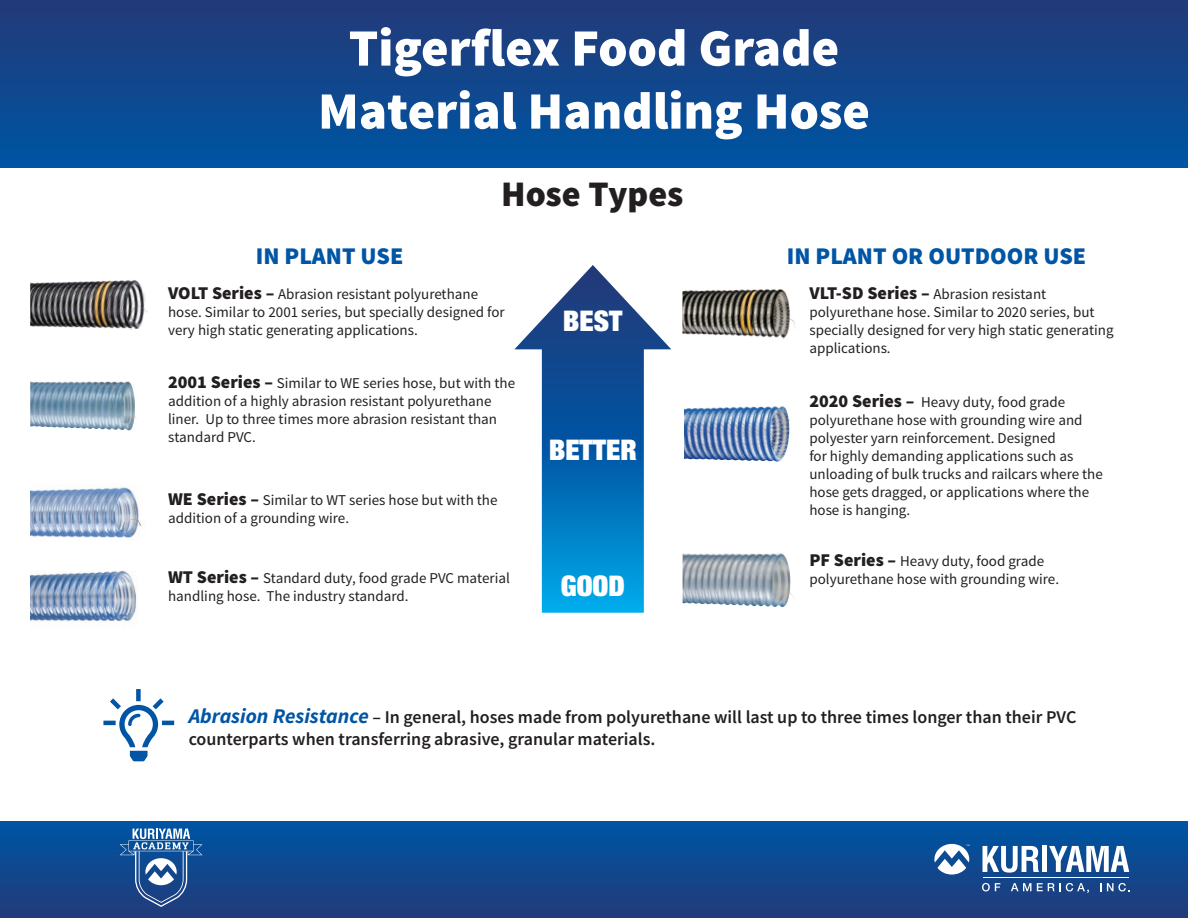
<style>
.page{position:relative;width:1188px;height:918px;background:#fff}
.page>*{position:absolute;margin:0;border:0;box-sizing:border-box;transform-origin:0 0}
.t1{font:900 52.5px/63px "Source Sans Pro";color:#fff;text-align:center}
.t2{font:900 36px "Source Sans Pro";color:#231f20}
.t3{font:900 condensed 28.5px "Helvetica Neue LT Pro";color:#fff}
.t4{font:900 24px "Source Sans Pro";color:#0155a5}
.t5{font:600 18px/21.6px "Source Sans Pro";color:#231f20}
.t6{font:15px/18px "Source Sans Pro";color:#231f20}
.s1{font-weight:900;font-size:18px}
.s2{font-weight:700;font-style:italic;font-size:21px;color:#0155a5}
</style>
<div class="page">
<div style="left:0;top:0;width:1188px;height:167px;background:linear-gradient(to bottom,#243977,#0054a3)"></div>
<div style="left:0;top:822px;width:1188px;height:96px;background:linear-gradient(to bottom,#0055a3,#213b7a)"></div>
<svg style="left:934px;top:844px;width:35px;height:31px"></svg>
<hr style="left:983px;top:877px;width:146px;height:1px;background:#fff">
<svg style="left:983px;top:846px;width:56px;height:27px"></svg>
<div style="left:1042px;top:846px;width:5px;height:26px;background:#fff"></div>
<svg style="left:1049px;top:846px;width:80px;height:26px"></svg>
<svg style="left:982px;top:883px;width:18px;height:8px"></svg>
<svg style="left:1011px;top:883px;width:20px;height:8px"></svg>
<svg style="left:1037px;top:883px;width:52px;height:10px"></svg>
<svg style="left:1100px;top:883px;width:29px;height:8px"></svg>
<svg style="left:120px;top:829px;width:82px;height:78px;background:#416da5"></svg>
<img style="left:30px;top:280px;width:118px;height:50px">
<img style="left:682px;top:289px;width:113px;height:50px">
<img style="left:30px;top:381px;width:106px;height:49px">
<img style="left:30px;top:570px;width:107px;height:52px">
<img style="left:30px;top:487px;width:112px;height:52px">
<img style="left:684px;top:406px;width:106px;height:56px">
<div style="left:542px;top:329px;width:102px;height:284px;background:linear-gradient(to bottom,#0c2e7b,#00a3e8)"></div>
<svg style="left:515px;top:265px;width:156px;height:84px"></svg>
<img style="left:683px;top:553px;width:111px;height:54px">
<div style="left:136px;top:689px;width:5px;height:12px;background:#0155a5"></div>
<svg style="left:105px;top:694px;width:63px;height:67px"></svg>
<svg style="left:103px;top:721px;width:13px;height:4px"></svg>
<hr style="left:162px;top:721px;width:12px;height:4px;background:#0155a5">
<h1 class="t1" style="left:318px;top:19px;width:553px">Tigerflex Food Grade<br>Material Handling Hose</h1>
<p class="t4" style="left:256px;top:241px;width:149px">IN PLANT USE</p>
<p class="t2" style="left:501px;top:171px;width:184px">Hose Types</p>
<p class="t4" style="left:787px;top:241px;width:301px">IN PLANT OR OUTDOOR USE</p>
<p class="t6" style="left:168px;top:285px;width:338px"><span class="s1">VOLT Series –</span> Abrasion resistant polyurethane hose. Similar to 2001 series, but specially designed for very high static generating applications.</p>
<p class="t6" style="left:809px;top:285px;width:306px"><span class="s1">VLT-SD Series –</span> Abrasion resistant polyurethane hose. Similar to 2020 series, but specially designed for very high static generating applications.</p>
<p class="t3" style="left:563px;top:302px;width:61px">BEST</p>
<p class="t6" style="left:168px;top:374px;width:349px"><span class="s1">2001 Series –</span> Similar to WE series hose, but with the addition of a highly abrasion resistant polyurethane liner. Up to three times more abrasion resistant than standard PVC.</p>
<p class="t6" style="left:168px;top:492px;width:331px"><span class="s1">WE Series –</span> Similar to WT series hose but with the addition of a grounding wire.</p>
<p class="t6" style="left:168px;top:569px;width:343px"><span class="s1">WT Series –</span> Standard duty, food grade PVC material handling hose. The industry standard.</p>
<p class="t3" style="left:549px;top:431px;width:89px">BETTER</p>
<p class="t3" style="left:561px;top:567px;width:65px">GOOD</p>
<p class="t6" style="left:809px;top:393px;width:295px"><span class="s1">2020 Series –</span> Heavy duty, food grade polyurethane hose with grounding wire and polyester yarn reinforcement. Designed<br>for highly demanding applications such as unloading of bulk trucks and railcars where the hose gets dragged, or applications where the hose is hanging.</p>
<p class="t6" style="left:809px;top:553px;width:251px"><span class="s1">PF Series –</span> Heavy duty, food grade polyurethane hose with grounding wire.</p>
<p class="t5" style="left:189px;top:706px;width:889px"><span class="s2">Abrasion Resistance</span> – In general, hoses made from polyurethane will last up to three times longer than their PVC counterparts when transferring abrasive, granular materials.</p>
</div>
